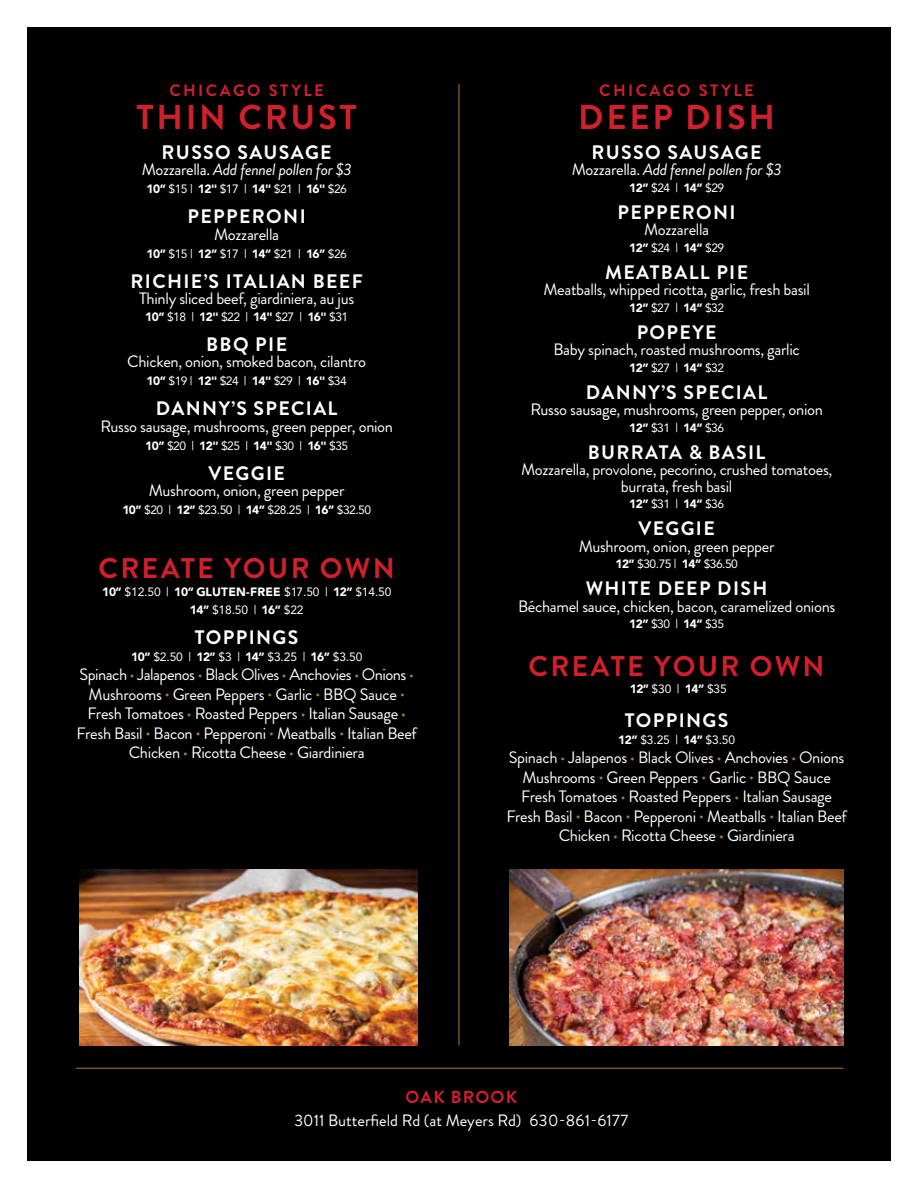
<style>
.page{position:relative;width:918px;height:1188px;background:#fff}
.page>*{position:absolute;margin:0;border:0;box-sizing:border-box;transform-origin:0 0}
.t1{font:700 34.5px "Brandon Grotesque";letter-spacing:.08em;color:#cf202e}
.t2{font:700 28.5px "Brandon Grotesque";letter-spacing:.08em;color:#cf202e}
.t3{font:700 19.5px "Brandon Grotesque";letter-spacing:.07em;color:#fff}
.t4{font:700 17.4px "Brandon Grotesque";letter-spacing:.07em;color:#cf202e}
.t5{font:16.5px/19.5px "Brandon Grotesque";letter-spacing:-.02em;color:#fff;text-align:center}
.t6{font:italic 16.5px "Brandon Grotesque";letter-spacing:-.02em;color:#fff}
.t7{font:16.5px "Brandon Grotesque";color:#fff}
.t8{font:700 16.5px "Brandon Grotesque";letter-spacing:.15em;color:#cf202e}
.t9{font:12px/18px "Avenir";letter-spacing:-.04em;color:#fff;text-align:center}
.s1{font-style:normal}
.s2{font-weight:900}
.s3{font-size:13.5px;color:#aa7d26}
</style>
<div class="page">
<div style="left:27px;top:27px;width:864px;height:1134px;background:#000"></div>
<img style="left:79px;top:869px;width:339px;height:176px">
<img style="left:509px;top:869px;width:335px;height:176px">
<hr style="left:76px;top:1068px;width:768px;height:1px;background:#aa7d26">
<hr style="left:459px;top:84px;width:1px;height:961px;background:#aa7d26">
<p class="t8" style="left:169px;top:79px;width:156px">CHICAGO STYLE</p>
<h1 class="t1" style="left:136px;top:93px;width:222px">THIN CRUST</h1>
<p class="t3" style="left:162px;top:138px;width:172px">RUSSO SAUSAGE</p>
<p class="t6" style="left:142px;top:158px;width:212px"><span class="s1">Mozzarella.</span> Add fennel pollen for $3</p>
<p class="t9" style="left:147px;top:180px;width:202px"><span class="s2">10”</span> $15 | <span class="s2">12"</span> $17 | <span class="s2">14"</span> $21 | <span class="s2">16"</span> $26</p>
<p class="t3" style="left:188px;top:203px;width:120px">PEPPERONI</p>
<p class="t5" style="left:214px;top:225px;width:66px">Mozzarella</p>
<p class="t9" style="left:147px;top:245px;width:202px"><span class="s2">10”</span> $15 | <span class="s2">12”</span> $17 | <span class="s2">14”</span> $21 | <span class="s2">16”</span> $26</p>
<p class="t3" style="left:131px;top:267px;width:234px">RICHIE’S ITALIAN BEEF</p>
<p class="t5" style="left:139px;top:289px;width:216px">Thinly sliced beef, giardiniera, au jus</p>
<p class="t9" style="left:145px;top:308px;width:205px"><span class="s2">10”</span> $18 | <span class="s2">12"</span> $22 | <span class="s2">14"</span> $27 | <span class="s2">16"</span> $31</p>
<p class="t3" style="left:206px;top:330px;width:82px">BBQ PIE</p>
<p class="t5" style="left:127px;top:352px;width:241px">Chicken, onion, smoked bacon, cilantro</p>
<p class="t9" style="left:147px;top:372px;width:202px"><span class="s2">10”</span> $19 | <span class="s2">12"</span> $24 | <span class="s2">14"</span> $29 | <span class="s2">16"</span> $34</p>
<p class="t3" style="left:156px;top:395px;width:183px">DANNY’S SPECIAL</p>
<p class="t5" style="left:100px;top:417px;width:294px">Russo sausage, mushrooms, green pepper, onion</p>
<p class="t9" style="left:145px;top:437px;width:205px"><span class="s2">10”</span> $20 | <span class="s2">12"</span> $25 | <span class="s2">14"</span> $30 | <span class="s2">16"</span> $35</p>
<p class="t3" style="left:208px;top:459px;width:78px">VEGGIE</p>
<p class="t5" style="left:149px;top:481px;width:197px">Mushroom, onion, green pepper</p>
<p class="t9" style="left:122px;top:501px;width:250px"><span class="s2">10”</span> $20 | <span class="s2">12”</span> $23.50 | <span class="s2">14”</span> $28.25 | <span class="s2">16”</span> $32.50</p>
<h2 class="t2" style="left:99px;top:549px;width:298px">CREATE YOUR OWN</h2>
<p class="t9" style="left:102px;top:583px;width:291px"><span class="s2">10”</span> $12.50 | <span class="s2">10” GLUTEN-FREE</span> $17.50 | <span class="s2">12”</span> $14.50<br><span class="s2">14”</span> $18.50 | <span class="s2">16”</span> $22</p>
<p class="t3" style="left:195px;top:624px;width:105px">TOPPINGS</p>
<p class="t9" style="left:131px;top:648px;width:233px"><span class="s2">10”</span> $2.50 | <span class="s2">12”</span> $3 | <span class="s2">14”</span> $3.25 | <span class="s2">16”</span> $3.50</p>
<p class="t5" style="left:77px;top:665px;width:342px">Spinach <span class="s3">•</span> Jalapenos <span class="s3">•</span> Black Olives <span class="s3">•</span> Anchovies <span class="s3">•</span> Onions <span class="s3">• </span>Mushrooms <span class="s3">•</span> Green Peppers <span class="s3">•</span> Garlic <span class="s3">•</span> BBQ Sauce <span class="s3">• </span>Fresh Tomatoes <span class="s3">•</span> Roasted Peppers <span class="s3">•</span> Italian Sausage <span class="s3">• </span>Fresh Basil <span class="s3">•</span> Bacon <span class="s3">•</span> Pepperoni <span class="s3">•</span> Meatballs <span class="s3">•</span> Italian Beef Chicken <span class="s3">•</span> Ricotta Cheese <span class="s3">•</span> Giardiniera</p>
<p class="t8" style="left:599px;top:79px;width:156px">CHICAGO STYLE</p>
<h1 class="t1" style="left:578px;top:93px;width:198px">DEEP DISH</h1>
<p class="t3" style="left:592px;top:138px;width:172px">RUSSO SAUSAGE</p>
<p class="t6" style="left:572px;top:158px;width:212px"><span class="s1">Mozzarella.</span> Add fennel pollen for $3</p>
<p class="t9" style="left:629px;top:179px;width:97px"><span class="s2">12”</span> $24 | <span class="s2">14”</span> $29</p>
<p class="t3" style="left:618px;top:198px;width:120px">PEPPERONI</p>
<p class="t5" style="left:644px;top:220px;width:66px">Mozzarella</p>
<p class="t9" style="left:629px;top:239px;width:97px"><span class="s2">12”</span> $24 | <span class="s2">14”</span> $29</p>
<p class="t3" style="left:605px;top:258px;width:145px">MEATBALL PIE</p>
<p class="t5" style="left:543px;top:280px;width:268px">Meatballs, whipped ricotta, garlic, fresh basil</p>
<p class="t9" style="left:629px;top:299px;width:96px"><span class="s2">12”</span> $27 | <span class="s2">14”</span> $32</p>
<p class="t3" style="left:637px;top:318px;width:81px">POPEYE</p>
<p class="t5" style="left:553px;top:340px;width:248px">Baby spinach, roasted mushrooms, garlic</p>
<p class="t9" style="left:629px;top:359px;width:96px"><span class="s2">12”</span> $27 | <span class="s2">14”</span> $32</p>
<p class="t3" style="left:586px;top:378px;width:183px">DANNY’S SPECIAL</p>
<p class="t5" style="left:530px;top:400px;width:294px">Russo sausage, mushrooms, green pepper, onion</p>
<p class="t9" style="left:629px;top:419px;width:96px"><span class="s2">12”</span> $31 | <span class="s2">14”</span> $36</p>
<p class="t3" style="left:588px;top:438px;width:179px">BURRATA &amp; BASIL</p>
<p class="t5" style="left:521px;top:462px;width:313px;line-height:16.5px">Mozzarella, provolone, pecorino, crushed tomatoes, burrata, fresh basil</p>
<p class="t9" style="left:629px;top:495px;width:96px"><span class="s2">12”</span> $31 | <span class="s2">14”</span> $36</p>
<p class="t3" style="left:638px;top:515px;width:78px">VEGGIE</p>
<p class="t5" style="left:579px;top:537px;width:197px">Mushroom, onion, green pepper</p>
<p class="t9" style="left:615px;top:555px;width:124px"><span class="s2">12”</span> $30.75 | <span class="s2">14”</span> $36.50</p>
<p class="t3" style="left:586px;top:575px;width:183px">WHITE DEEP DISH</p>
<p class="t5" style="left:518px;top:597px;width:319px">Béchamel sauce, chicken, bacon, caramelized onions</p>
<p class="t9" style="left:629px;top:615px;width:96px"><span class="s2">12”</span> $30 | <span class="s2">14”</span> $35</p>
<h2 class="t2" style="left:529px;top:647px;width:298px">CREATE YOUR OWN</h2>
<p class="t9" style="left:630px;top:680px;width:99px"><span class="s2">12”</span> $30 | <span class="s2">14”</span> $35</p>
<p class="t3" style="left:625px;top:707px;width:105px">TOPPINGS</p>
<p class="t9" style="left:618px;top:731px;width:119px"><span class="s2">12”</span> $3.25 | <span class="s2">14”</span> $3.50</p>
<p class="t5" style="left:507px;top:748px;width:342px">Spinach <span class="s3">•</span> Jalapenos <span class="s3">•</span> Black Olives <span class="s3">•</span> Anchovies <span class="s3">•</span> Onions Mushrooms <span class="s3">•</span> Green Peppers <span class="s3">•</span> Garlic <span class="s3">•</span> BBQ Sauce Fresh Tomatoes <span class="s3">•</span> Roasted Peppers <span class="s3">•</span> Italian Sausage Fresh Basil <span class="s3">•</span> Bacon <span class="s3">•</span> Pepperoni <span class="s3">•</span> Meatballs <span class="s3">•</span> Italian Beef Chicken <span class="s3">•</span> Ricotta Cheese <span class="s3">•</span> Giardiniera</p>
<p class="t4" style="left:406px;top:1085px;width:113px">OAK BROOK</p>
<p class="t7" style="left:295px;top:1109px;width:335px">3011 Butterfield Rd (at Meyers Rd) 630-861-6177</p>
</div>
